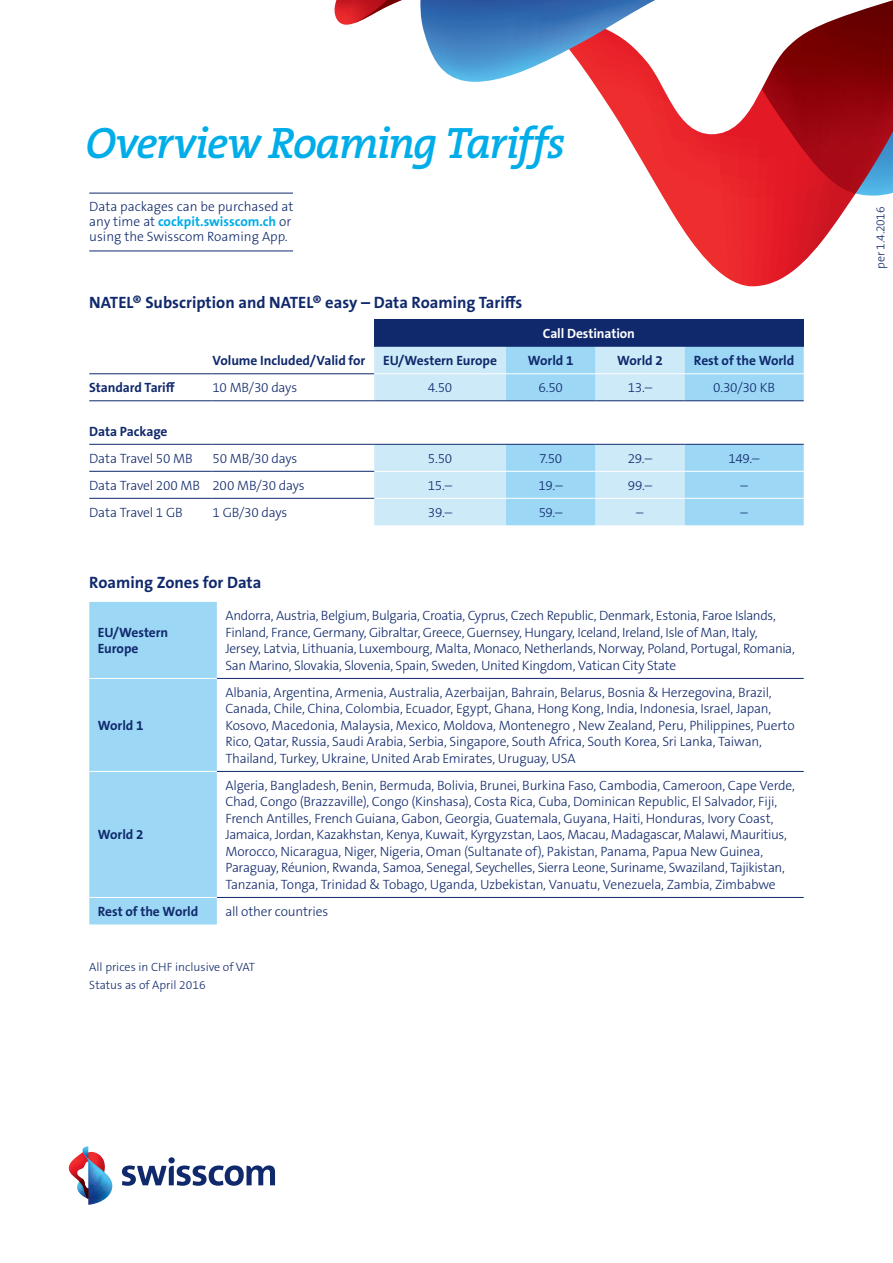
<style>
.page{position:relative;width:893px;height:1263px;background:#fff}
.page>*{position:absolute;margin:0;border:0;box-sizing:border-box;transform-origin:0 0}
.t1{font:italic 600 44.25px "The Serif B W6";letter-spacing:-.035em;color:#00ade9}
.t2{font:700 16.5px "The Sans B W7";color:#10296c}
.t3{font:300 13.5px/16.5px "The Sans B W3";letter-spacing:-.02em;color:#10296c}
.t4{font:700 13.5px/16.5px "The Sans B W7";letter-spacing:-.005em;color:#10296c}
.t5{font:300 13.5px "The Sans B W3";color:#10296c}
.t6{font:700 13.5px "The Sans B W7";color:#00ade9}
.t7{font:700 13.5px "The Sans B W7";letter-spacing:-.01em;color:#fff}
.t8{font:300 12px/17.7px "The Sans B W3";color:#10296c}
.s1{font-family:"The Sans B W3";font-weight:300;color:#10296c}
</style>
<div class="page">
<div style="left:89px;top:602px;width:128px;height:322px;background:#9cd7f5"></div>
<hr style="left:217px;top:678px;width:587px;height:1px;background:#10296c">
<hr style="left:217px;top:771px;width:587px;height:1px;background:#10296c">
<hr style="left:217px;top:897px;width:587px;height:1px;background:#10296c">
<hr style="left:89px;top:678px;width:128px;height:1px;background:#fff">
<hr style="left:89px;top:771px;width:128px;height:1px;background:#fff">
<hr style="left:89px;top:897px;width:128px;height:1px;background:#fff">
<div style="left:374px;top:320px;width:430px;height:27px;background:#10296c"></div>
<svg style="left:374px;top:347px;width:132px;height:178px;fill:#cdeaf9"></svg>
<svg style="left:506px;top:347px;width:298px;height:178px;fill:#9cd7f5"></svg>
<hr style="left:374px;top:471px;width:132px;height:1px;background:#fff">
<hr style="left:506px;top:471px;width:89px;height:1px;background:#fff">
<hr style="left:595px;top:471px;width:90px;height:1px;background:#fff">
<hr style="left:685px;top:471px;width:119px;height:1px;background:#fff">
<hr style="left:374px;top:498px;width:132px;height:1px;background:#fff">
<hr style="left:506px;top:498px;width:89px;height:1px;background:#fff">
<hr style="left:595px;top:498px;width:90px;height:1px;background:#fff">
<hr style="left:685px;top:498px;width:119px;height:1px;background:#fff">
<hr style="left:89px;top:471px;width:124px;height:1px;background:#10296c">
<hr style="left:213px;top:471px;width:161px;height:1px;background:#10296c">
<hr style="left:89px;top:498px;width:124px;height:1px;background:#10296c">
<hr style="left:213px;top:498px;width:161px;height:1px;background:#10296c">
<hr style="left:89px;top:373px;width:124px;height:1px;background:#10296c">
<hr style="left:213px;top:373px;width:161px;height:1px;background:#10296c">
<hr style="left:89px;top:400px;width:124px;height:1px;background:#10296c">
<hr style="left:213px;top:400px;width:161px;height:1px;background:#10296c">
<hr style="left:374px;top:400px;width:132px;height:1px;background:#10296c">
<hr style="left:506px;top:400px;width:89px;height:1px;background:#10296c">
<hr style="left:595px;top:400px;width:90px;height:1px;background:#10296c">
<hr style="left:685px;top:400px;width:119px;height:1px;background:#10296c">
<hr style="left:89px;top:444px;width:124px;height:1px;background:#10296c">
<hr style="left:213px;top:444px;width:161px;height:1px;background:#10296c">
<hr style="left:374px;top:444px;width:132px;height:1px;background:#10296c">
<hr style="left:506px;top:444px;width:89px;height:1px;background:#10296c">
<hr style="left:595px;top:444px;width:90px;height:1px;background:#10296c">
<hr style="left:685px;top:444px;width:119px;height:1px;background:#10296c">
<hr style="left:374px;top:373px;width:132px;height:1px;background:#fff">
<hr style="left:506px;top:373px;width:89px;height:1px;background:#fff">
<hr style="left:595px;top:373px;width:90px;height:1px;background:#fff">
<hr style="left:685px;top:373px;width:119px;height:1px;background:#fff">
<svg style="left:662px;top:196px;width:192px;height:90px"></svg>
<svg style="left:420px;top:0;width:473px;height:196px"></svg>
<svg style="left:335px;top:0;width:67px;height:25px"></svg>
<hr style="left:89px;top:193px;width:204px;height:1px;background:#10296c">
<hr style="left:89px;top:251px;width:204px;height:1px;background:#10296c">
<svg style="left:122px;top:1157px;width:153px;height:29px"></svg>
<svg style="left:69px;top:1146px;width:43px;height:59px"></svg>
<h1 class="t1" style="left:85px;top:115px;width:481px">Overview Roaming Tariffs</h1>
<p class="t5" style="left:89px;top:198px;width:206px">Data packages can be purchased at</p>
<p class="t6" style="left:89px;top:213px;width:204px"><span class="s1">any time at</span> cockpit.swisscom.ch <span class="s1">or</span></p>
<p class="t5" style="left:89px;top:228px;width:200px">using the Swisscom Roaming App.</p>
<p class="t2" style="left:89px;top:292px;width:435px">NATEL® Subscription and NATEL® easy – Data Roaming Tariffs</p>
<p class="t7" style="left:543px;top:325px;width:94px">Call Destination</p>
<p class="t4" style="left:213px;top:353px;width:154px">Volume Included/Valid for</p>
<p class="t4" style="left:383px;top:353px;width:115px">EU/Western Europe</p>
<p class="t4" style="left:528px;top:353px;width:47px">World 1</p>
<p class="t4" style="left:617px;top:353px;width:47px">World 2</p>
<p class="t4" style="left:694px;top:353px;width:102px">Rest of the World</p>
<p class="t4" style="left:89px;top:380px;width:87px">Standard Tariff</p>
<p class="t3" style="left:213px;top:380px;width:86px">10 MB/30 days</p>
<p class="t3" style="left:428px;top:380px;width:26px">4.50</p>
<p class="t3" style="left:538px;top:380px;width:26px">6.50</p>
<p class="t3" style="left:628px;top:380px;width:26px">13.–</p>
<p class="t3" style="left:713px;top:380px;width:63px">0.30/30 KB</p>
<p class="t4" style="left:89px;top:423px;width:80px">Data Package</p>
<p class="t3" style="left:89px;top:450px;width:105px">Data Travel 50 MB</p>
<p class="t3" style="left:213px;top:450px;width:86px">50 MB/30 days</p>
<p class="t3" style="left:428px;top:450px;width:26px">5.50</p>
<p class="t3" style="left:539px;top:450px;width:25px">7.50</p>
<p class="t3" style="left:628px;top:450px;width:26px">29.–</p>
<p class="t3" style="left:728px;top:450px;width:33px">149.–</p>
<p class="t3" style="left:89px;top:477px;width:217px">Data Travel 200 MB 200 MB/30 days</p>
<p class="t3" style="left:428px;top:477px;width:26px">15.–</p>
<p class="t3" style="left:538px;top:477px;width:26px">19.–</p>
<p class="t3" style="left:628px;top:477px;width:26px">99.–</p>
<p class="t3" style="left:740px;top:477px;width:9px">–</p>
<p class="t3" style="left:89px;top:504px;width:95px">Data Travel 1 GB</p>
<p class="t3" style="left:213px;top:504px;width:76px">1 GB/30 days</p>
<p class="t3" style="left:428px;top:504px;width:26px">39.–</p>
<p class="t3" style="left:539px;top:504px;width:25px">59.–</p>
<p class="t3" style="left:636px;top:504px;width:9px">–</p>
<p class="t3" style="left:740px;top:504px;width:9px">–</p>
<p class="t2" style="left:89px;top:572px;width:174px">Roaming Zones for Data</p>
<p class="t4" style="left:98px;top:624px;width:72px">EU/Western<br>Europe</p>
<p class="t4" style="left:98px;top:717px;width:47px">World 1</p>
<p class="t4" style="left:98px;top:827px;width:47px">World 2</p>
<p class="t3" style="left:225px;top:608px;width:571px">Andorra, Austria, Belgium, Bulgaria, Croatia, Cyprus, Czech Republic, Denmark, Estonia, Faroe Islands, Finland, France, Germany, Gibraltar, Greece, Guernsey, Hungary, Iceland, Ireland, Isle of Man, Italy, Jersey, Latvia, Lithuania, Luxembourg, Malta, Monaco, Netherlands, Norway, Poland, Portugal, Romania, San Marino, Slovakia, Slovenia, Spain, Sweden, United Kingdom, Vatican City State</p>
<p class="t3" style="left:225px;top:684px;width:571px">Albania, Argentina, Armenia, Australia, Azerbaijan, Bahrain, Belarus, Bosnia &amp; Herzegovina, Brazil, Canada, Chile, China, Colombia, Ecuador, Egypt, Ghana, Hong Kong, India, Indonesia, Israel, Japan, Kosovo, Macedonia, Malaysia, Mexico, Moldova, Montenegro , New Zealand, Peru, Philippines, Puerto Rico, Qatar, Russia, Saudi Arabia, Serbia, Singapore, South Africa, South Korea, Sri Lanka, Taiwan, Thailand, Turkey, Ukraine, United Arab Emirates, Uruguay, USA</p>
<p class="t3" style="left:225px;top:777px;width:571px">Algeria, Bangladesh, Benin, Bermuda, Bolivia, Brunei, Burkina Faso, Cambodia, Cameroon, Cape Verde, Chad, Congo (Brazzaville), Congo (Kinshasa), Costa Rica, Cuba, Dominican Republic, El Salvador, Fiji, French Antilles, French Guiana, Gabon, Georgia, Guatemala, Guyana, Haiti, Honduras, Ivory Coast, Jamaica, Jordan, Kazakhstan, Kenya, Kuwait, Kyrgyzstan, Laos, Macau, Madagascar, Malawi, Mauritius, Morocco, Nicaragua, Niger, Nigeria, Oman (Sultanate of), Pakistan, Panama, Papua New Guinea, Paraguay, Réunion, Rwanda, Samoa, Senegal, Seychelles, Sierra Leone, Suriname, Swaziland, Tajikistan, Tanzania, Tonga, Trinidad &amp; Tobago, Uganda, Uzbekistan, Vanuatu, Venezuela, Zambia, Zimbabwe</p>
<p class="t4" style="left:98px;top:903px;width:102px">Rest of the World</p>
<p class="t3" style="left:225px;top:903px;width:104px">all other countries</p>
<p class="t8" style="left:89px;top:958px;width:167px">All prices in CHF inclusive of VAT<br>Status as of April 2016</p>
<p class="t8" style="left:872px;top:269px;width:63px;rotate:-90deg">per 1.4.2016</p>
</div>
